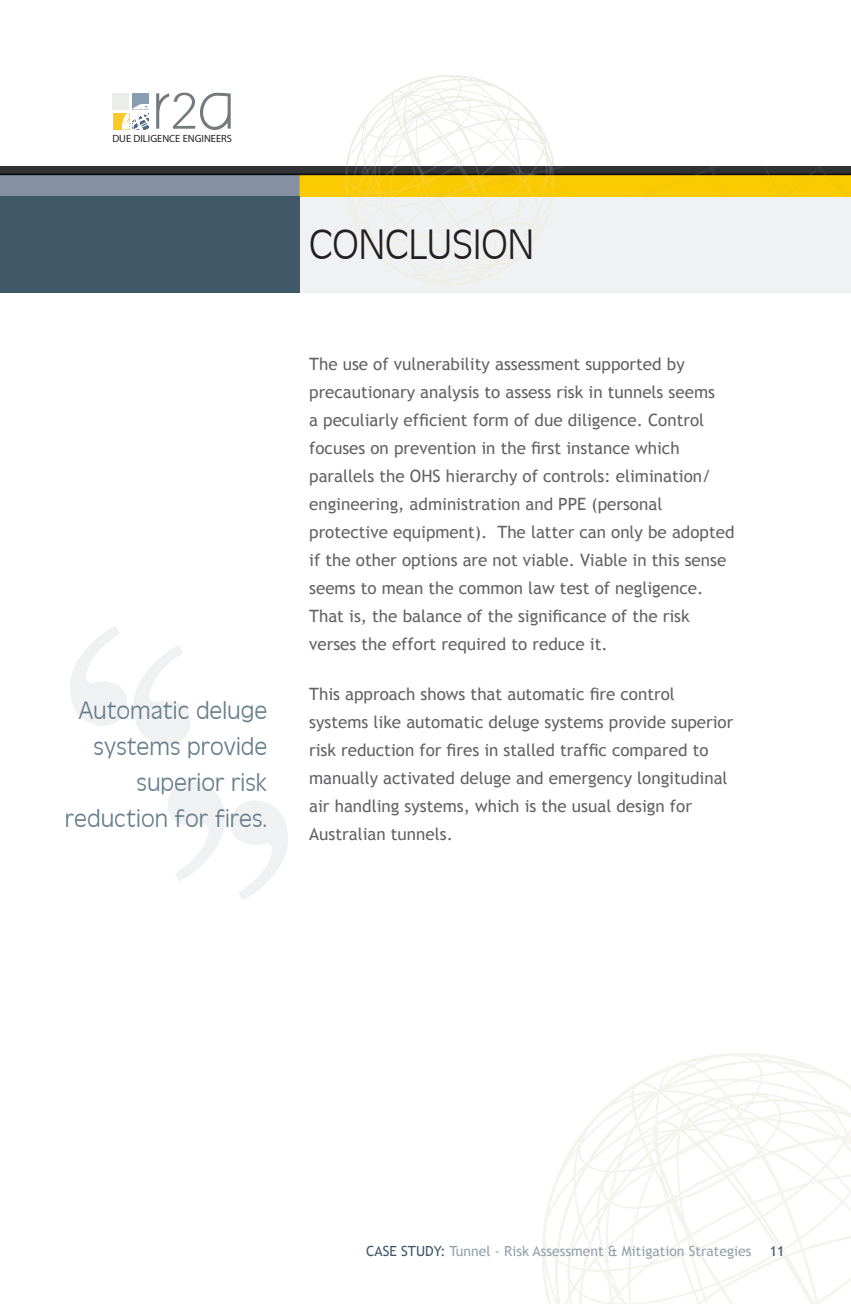
<style>
.page{position:relative;width:851px;height:1304px;background:#fff}
.page>*{position:absolute;margin:0;border:0;box-sizing:border-box;transform-origin:0 0}
.Heading_1_-_Section{font:44px "Antique Oli T Ligh";color:#231f20}
.t1{font:26px/36px "Antique Oli T Ligh";color:#667d8b;text-align:right}
.Body{font:17px/28px "Trebuchet MS";color:#636366}
.t2{font:14px "Trebuchet MS";color:#94a0a9}
.t3{font:14px "Trebuchet MS";color:#405968}
.t4{font:condensed 10.4px "Frutiger";color:#231f20}
.s1{color:#405968}
</style>
<div class="page">
<svg style="left:542px;top:1053px;width:308px;height:251px"></svg>
<div style="left:299px;top:196px;width:551px;height:97px;background:#f0f1f2"></div>
<svg style="left:345px;top:75px;width:210px;height:210px"></svg>
<img style="left:0;top:167px;width:850px;height:29px">
<svg style="left:156px;top:93px;width:75px;height:37px"></svg>
<div style="left:113px;top:93px;width:16px;height:17px;background:#ebedea"></div>
<div style="left:113px;top:113px;width:16px;height:16px;background:#faca29"></div>
<div style="left:132px;top:93px;width:17px;height:17px;background:#8a9eb3"></div>
<svg style="left:122px;top:104px;width:27px;height:25px"></svg>
<div style="left:0;top:196px;width:299px;height:97px;background:#405968"></div>
<svg style="left:231px;top:801px;width:57px;height:99px"></svg>
<svg style="left:168px;top:782px;width:57px;height:99px"></svg>
<svg style="left:70px;top:626px;width:57px;height:100px"></svg>
<svg style="left:133px;top:645px;width:57px;height:100px"></svg>
<p class="t4" style="left:112px;top:134px;width:121px">DUE DILIGENCE ENGINEERS</p>
<p class="t1" style="left:65px;top:693px;width:204px">Automatic deluge systems provide superior risk reduction for fires.</p>
<p class="Heading_1_-_Section" style="left:309px;top:221px;width:226px">CONCLUSION</p>
<p class="Body" style="left:309px;top:350px;width:427px">The use of vulnerability assessment supported by precautionary analysis to assess risk in tunnels seems<br>a peculiarly efficient form of due diligence. Control focuses on prevention in the first instance which parallels the OHS hierarchy of controls: elimination/ engineering, administration and PPE (personal protective equipment). The latter can only be adopted if the other options are not viable. Viable in this sense seems to mean the common law test of negligence.<br>That is, the balance of the significance of the risk verses the effort required to reduce it.</p>
<p class="Body" style="left:309px;top:681px;width:425px">This approach shows that automatic fire control systems like automatic deluge systems provide superior risk reduction for fires in stalled traffic compared to manually activated deluge and emergency longitudinal air handling systems, which is the usual design for Australian tunnels.</p>
<p class="t2" style="left:366px;top:1243px;width:387px"><span class="s1">CASE STUDY:</span> Tunnel - Risk Assessment &amp; Mitigation Strategies</p>
<p class="t3" style="left:769px;top:1243px;width:16px">11</p>
</div>
